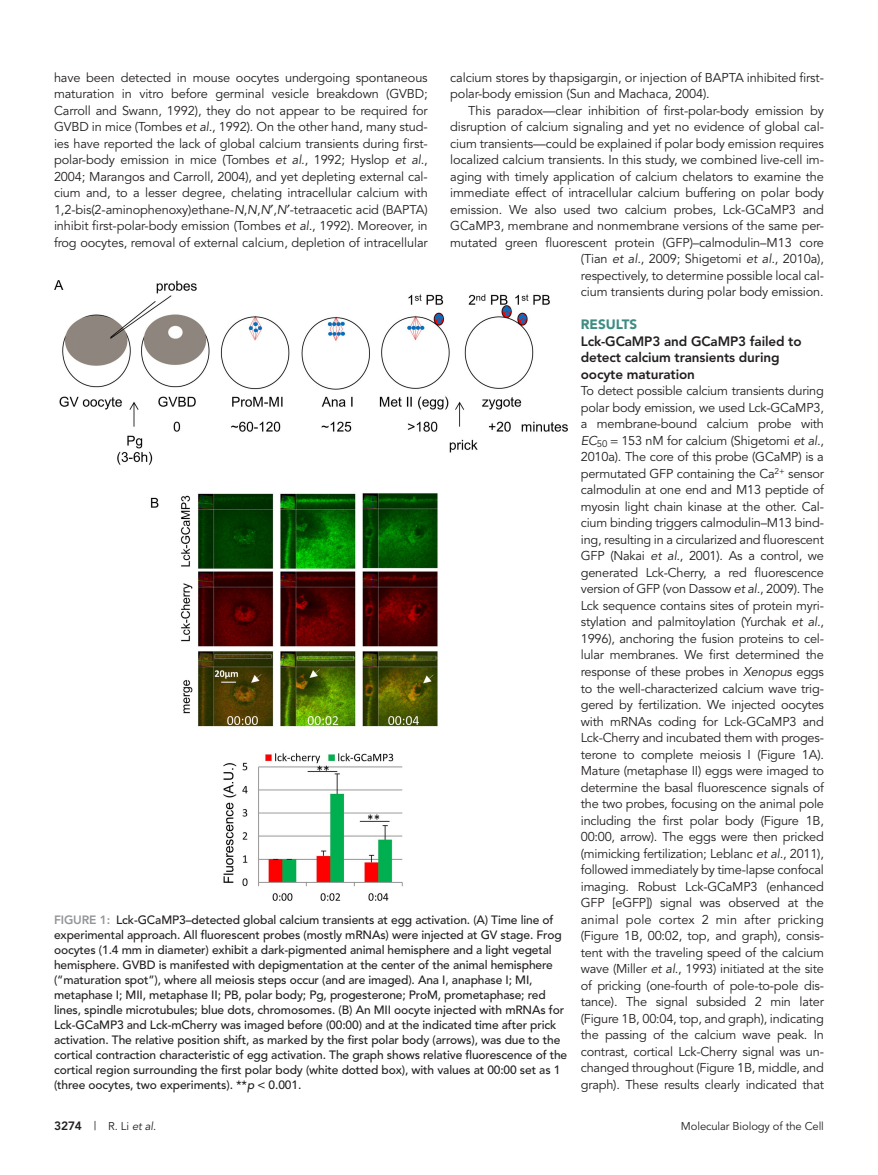
<style>
.page{position:relative;width:878px;height:1175px;background:#fff}
.page>*{position:absolute;margin:0;border:0;box-sizing:border-box;transform-origin:0 0}
.H2afterH1{font:800 13.5px/16.5px "Avenir";letter-spacing:-.01em;color:#231f20}
.t1{font:900 13.5px "Avenir";color:#3e8c83}
.ParaFL{font:12.75px/16.5px "Avenir";letter-spacing:-.015em;color:#231f20;text-align:justify}
.Para{font:12.75px/16.5px "Avenir";letter-spacing:-.01em;color:#231f20}
.FigCaption{font:500 12px/15px "Avenir";letter-spacing:-.01em;color:#231f20}
.ParaFL-2{font:11.25px "Avenir";letter-spacing:-.01em;color:#231f20}
.s1{font-style:italic}
.s2{font-weight:800;color:#939598}
.s3{font-weight:800;font-size:12px}
.s4{font-size:12px}
</style>
<div class="page">
<img style="left:54px;top:280px;width:513px;height:621px">
<p class="Para" style="left:450px;top:69px;width:375px">calcium stores by thapsigargin, or injection of BAPTA inhibited first&shy;polar-body emission (Sun and Machaca, 2004).</p>
<p class="Para" style="left:450px;top:102px;width:375px;text-align:right">This paradox—clear inhibition of first-polar-body emission by disruption of calcium signaling and yet no evidence of global cal&shy;cium transients—could be explained if polar body emission requires localized calcium transients. In this study, we combined live-cell im&shy;aging with timely application of calcium chelators to examine the immediate effect of intracellular calcium buffering on polar body emission. We also used two calcium probes, Lck-GCaMP3 and GCaMP3, membrane and nonmembrane versions of the same per&shy;mutated green fluorescent protein (GFP)–calmodulin–M13 core (Tian <span class="s1">et al.</span>, 2009; Shigetomi <span class="s1">et al.</span>, 2010a),<br>respectively, to determine possible local cal-<br>cium transients during polar body emission.</p>
<h1 class="t1" style="left:580px;top:316px;width:58px">RESULTS</h1>
<p class="H2afterH1" style="left:580px;top:333px;width:222px">Lck-GCaMP3 and GCaMP3 failed to detect calcium transients during oocyte maturation</p>
<p class="ParaFL" style="left:580px;top:383px;width:245px">To detect possible calcium transients during polar body emission, we used Lck-GCaMP3, a membrane-bound calcium probe with <span class="s1">EC</span><sub>50</sub> 153 nM for calcium (Shigetomi <span class="s1">et al.</span>, 2010a). The core of this probe (GCaMP) is a permutated GFP containing the Ca<sup>2+</sup> sensor calmodulin at one end and M13 peptide of myosin light chain kinase at the other. Cal&shy;cium binding triggers calmodulin–M13 bind&shy;ing, resulting in a circularized and fluorescent GFP (Nakai <span class="s1">et al.</span>, 2001). As a control, we generated Lck-Cherry, a red fluorescence version of GFP (von Dassow <span class="s1">et al.</span>, 2009). The Lck sequence contains sites of protein myri&shy;stylation and palmitoylation (Yurchak <span class="s1">et al.</span>, 1996), anchoring the fusion proteins to cel&shy;lular membranes. We first determined the response of these probes in <span class="s1">Xenopus</span> eggs to the well-characterized calcium wave trig&shy;gered by fertilization. We injected oocytes with mRNAs coding for Lck-GCaMP3 and Lck-Cherry and incubated them with proges&shy;terone to complete meiosis I (Figure 1A).<br>Mature (metaphase II) eggs were imaged to determine the basal fluorescence signals of the two probes, focusing on the animal pole including the first polar body (Figure 1B, 00:00, arrow). The eggs were then pricked (mimicking fertilization; Leblanc <span class="s1">et al.</span>, 2011), followed immediately by time-lapse confocal imaging. Robust Lck-GCaMP3 (enhanced GFP [eGFP]) signal was observed at the animal pole cortex 2 min after pricking (Figure 1B, 00:02, top, and graph), consis&shy;tent with the traveling speed of the calcium wave (Miller <span class="s1">et al.</span>, 1993) initiated at the site of pricking (one-fourth of pole-to-pole dis&shy;tance). The signal subsided 2 min later (Figure 1B, 00:04, top, and graph), indicating the passing of the calcium wave peak. In contrast, cortical Lck-Cherry signal was un&shy;changed throughout (Figure 1B, middle, and graph). These results clearly indicated that</p>
<p class="Para" style="left:54px;top:69px;width:375px;text-align:justify">have been detected in mouse oocytes undergoing spontaneous maturation in vitro before germinal vesicle breakdown (GVBD; Carroll and Swann, 1992), they do not appear to be required for GVBD in mice (Tombes <span class="s1">et al.</span>, 1992). On the other hand, many stud&shy;ies have reported the lack of global calcium transients during first&shy;polar-body emission in mice (Tombes <span class="s1">et al.</span>, 1992; Hyslop <span class="s1">et al.</span>, 2004; Marangos and Carroll, 2004), and yet depleting external cal&shy;cium and, to a lesser degree, chelating intracellular calcium with 1,2-bis(2-aminophenoxy)ethane-<span class="s1">N</span>,<span class="s1">N</span>,<span class="s1">N</span> ,<span class="s1">N</span> -tetraacetic acid (BAPTA) inhibit first-polar-body emission (Tombes <span class="s1">et al.</span>, 1992). Moreover, in frog oocytes, removal of external calcium, depletion of intracellular</p>
<p class="FigCaption" style="left:54px;top:912px;width:515px"><span class="s2">FIGURE 1:</span> Lck-GCaMP3–detected global calcium transients at egg activation. (A) Time line of experimental approach. All fluorescent probes (mostly mRNAs) were injected at GV stage. Frog oocytes (1.4 mm in diameter) exhibit a dark-pigmented animal hemisphere and a light vegetal hemisphere. GVBD is manifested with depigmentation at the center of the animal hemisphere (“maturation spot”), where all meiosis steps occur (and are imaged). Ana I, anaphase I; MI, metaphase I; MII, metaphase II; PB, polar body; Pg, progesterone; ProM, prometaphase; red lines, spindle microtubules; blue dots, chromosomes. (B) An MII oocyte injected with mRNAs for Lck-GCaMP3 and Lck-mCherry was imaged before (00:00) and at the indicated time after prick activation. The relative position shift, as marked by the first polar body (arrows), was due to the cortical contraction characteristic of egg activation. The graph shows relative fluorescence of the cortical region surrounding the first polar body (white dotted box), with values at 00:00 set as 1 (three oocytes, two experiments). **<span class="s1">p</span> &lt; 0.001.</p>
<p class="ParaFL-2" style="left:54px;top:1119px;width:104px"><span class="s3">3274</span> <span class="s4">|</span> R. Li <span class="s1">et al</span>.</p>
<p class="ParaFL-2" style="left:681px;top:1119px;width:144px">Molecular Biology of the Cell</p>
</div>
